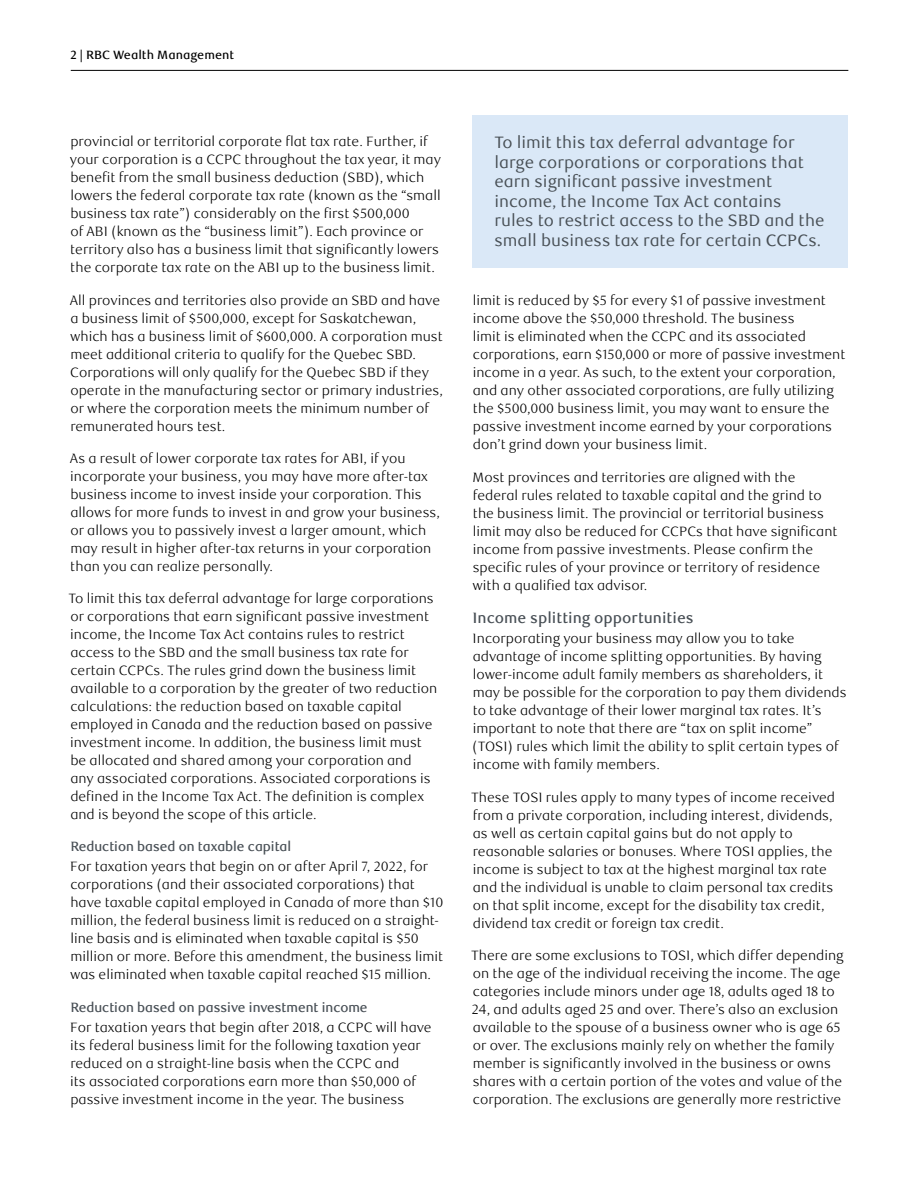
<style>
.page{position:relative;width:918px;height:1188px;background:#fff}
.page>*{position:absolute;margin:0;border:0;box-sizing:border-box;transform-origin:0 0}
.t1{font:16.5px/19.5px "RBC Text";color:#484f55}
._6-Subhead_L1{font:500 15px "RBC Text";color:#484f55}
._5-Body_Copy{font:300 13.5px/18px "RBC Text";color:#000}
._7-Subhead_L2{font:500 13.5px "RBC Display";color:#484f55}
.t2{font:500 12px "RBC Text";color:#000}
</style>
<div class="page">
<hr style="left:71px;top:70px;width:777px;height:1px;background:#000">
<div style="left:473px;top:115px;width:375px;height:153px;background:#dae8f7"></div>
<p class="t2" style="left:70px;top:47px;width:165px">2 | RBC Wealth Management</p>
<p class="_5-Body_Copy" style="left:70px;top:133px;width:373px">provincial or territorial corporate flat tax rate. Further, if your corporation is a CCPC throughout the tax year, it may benefit from the small business deduction (SBD), which lowers the federal corporate tax rate (known as the “small business tax rate”) considerably on the first $500,000<br>of ABI (known as the “business limit”). Each province or territory also has a business limit that significantly lowers the corporate tax rate on the ABI up to the business limit.</p>
<p class="_5-Body_Copy" style="left:70px;top:291px;width:375px">All provinces and territories also provide an SBD and have a business limit of $500,000, except for Saskatchewan, which has a business limit of $600,000. A corporation must meet additional criteria to qualify for the Quebec SBD.<br>Corporations will only qualify for the Quebec SBD if they operate in the manufacturing sector or primary industries, or where the corporation meets the minimum number of remunerated hours test.</p>
<p class="_5-Body_Copy" style="left:70px;top:450px;width:372px">As a result of lower corporate tax rates for ABI, if you incorporate your business, you may have more after-tax business income to invest inside your corporation. This allows for more funds to invest in and grow your business, or allows you to passively invest a larger amount, which may result in higher after-tax returns in your corporation than you can realize personally.</p>
<p class="_5-Body_Copy" style="left:69px;top:590px;width:370px">To limit this tax deferral advantage for large corporations or corporations that earn significant passive investment income, the Income Tax Act contains rules to restrict access to the SBD and the small business tax rate for certain CCPCs. The rules grind down the business limit available to a corporation by the greater of two reduction calculations: the reduction based on taxable capital employed in Canada and the reduction based on passive investment income. In addition, the business limit must be allocated and shared among your corporation and<br>any associated corporations. Associated corporations is defined in the Income Tax Act. The definition is complex and is beyond the scope of this article.</p>
<h4 class="_7-Subhead_L2" style="left:71px;top:839px;width:222px">Reduction based on taxable capital</h4>
<p class="_5-Body_Copy" style="left:70px;top:858px;width:375px">For taxation years that begin on or after April 7, 2022, for corporations (and their associated corporations) that have taxable capital employed in Canada of more than $10 million, the federal business limit is reduced on a straight&shy;line basis and is eliminated when taxable capital is $50 million or more. Before this amendment, the business limit was eliminated when taxable capital reached $15 million.</p>
<h4 class="_7-Subhead_L2" style="left:71px;top:999px;width:298px">Reduction based on passive investment income</h4>
<p class="_5-Body_Copy" style="left:70px;top:1019px;width:363px">For taxation years that begin after 2018, a CCPC will have its federal business limit for the following taxation year reduced on a straight-line basis when the CCPC and<br>its associated corporations earn more than $50,000 of passive investment income in the year. The business</p>
<p class="t1" style="left:494px;top:133px;width:332px">To limit this tax deferral advantage for large corporations or corporations that earn significant passive investment income, the Income Tax Act contains rules to restrict access to the SBD and the small business tax rate for certain CCPCs.</p>
<p class="_5-Body_Copy" style="left:473px;top:292px;width:374px">limit is reduced by $5 for every $1 of passive investment income above the $50,000 threshold. The business<br>limit is eliminated when the CCPC and its associated corporations, earn $150,000 or more of passive investment income in a year. As such, to the extent your corporation, and any other associated corporations, are fully utilizing the $500,000 business limit, you may want to ensure the passive investment income earned by your corporations don’t grind down your business limit.</p>
<p class="_5-Body_Copy" style="left:473px;top:468px;width:366px">Most provinces and territories are aligned with the federal rules related to taxable capital and the grind to the business limit. The provincial or territorial business limit may also be reduced for CCPCs that have significant income from passive investments. Please confirm the specific rules of your province or territory of residence with a qualified tax advisor.</p>
<h3 class="_6-Subhead_L1" style="left:472px;top:609px;width:223px">Income splitting opportunities</h3>
<p class="_5-Body_Copy" style="left:472px;top:630px;width:376px">Incorporating your business may allow you to take advantage of income splitting opportunities. By having lower-income adult family members as shareholders, it may be possible for the corporation to pay them dividends to take advantage of their lower marginal tax rates. It’s important to note that there are “tax on split income” (TOSI) rules which limit the ability to split certain types of income with family members.</p>
<p class="_5-Body_Copy" style="left:471px;top:788px;width:366px">These TOSI rules apply to many types of income received from a private corporation, including interest, dividends, as well as certain capital gains but do not apply to reasonable salaries or bonuses. Where TOSI applies, the income is subject to tax at the highest marginal tax rate and the individual is unable to claim personal tax credits on that split income, except for the disability tax credit, dividend tax credit or foreign tax credit.</p>
<p class="_5-Body_Copy" style="left:471px;top:947px;width:374px">There are some exclusions to TOSI, which differ depending on the age of the individual receiving the income. The age categories include minors under age 18, adults aged 18 to 24, and adults aged 25 and over. There’s also an exclusion available to the spouse of a business owner who is age 65 or over. The exclusions mainly rely on whether the family member is significantly involved in the business or owns shares with a certain portion of the votes and value of the corporation. The exclusions are generally more restrictive</p>
</div>
